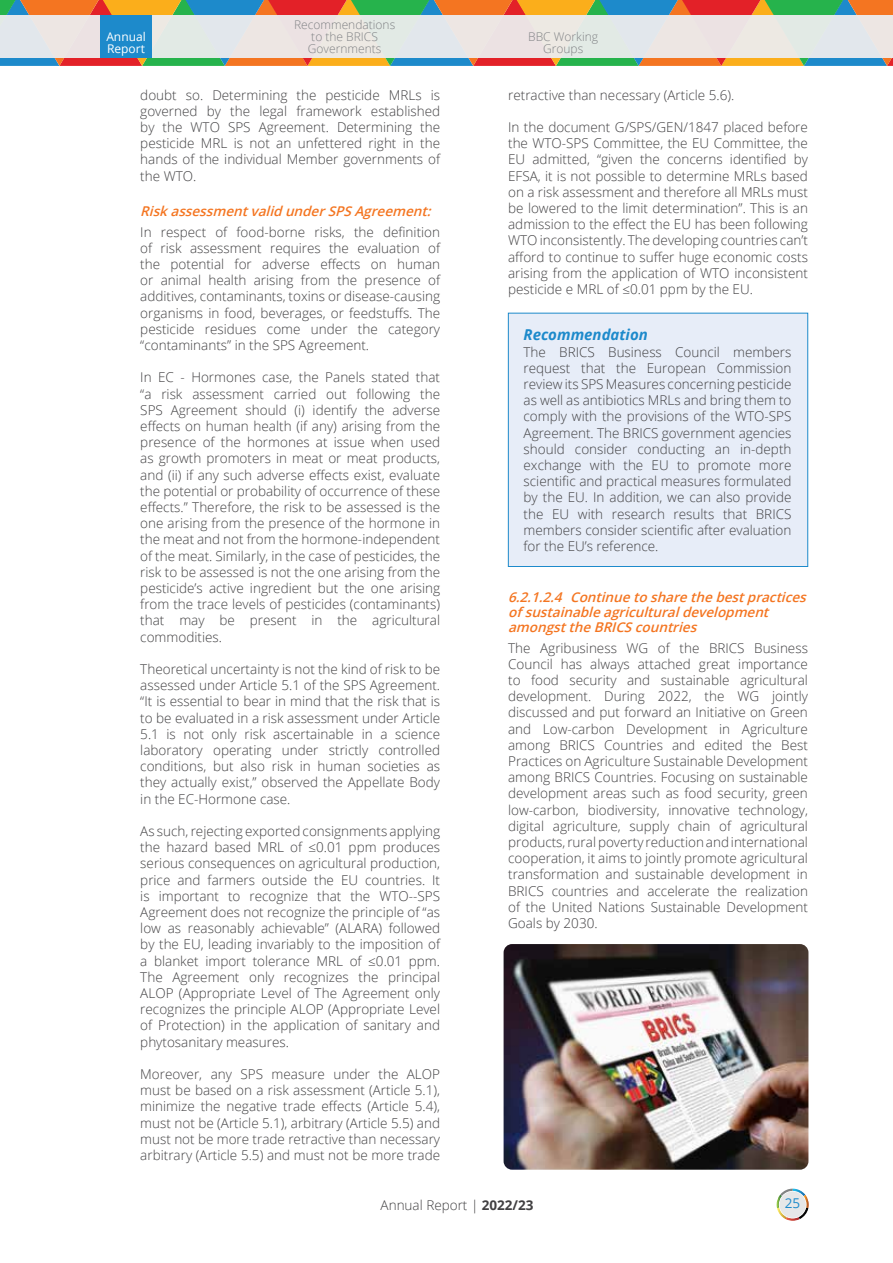
<style>
.page{position:relative;width:893px;height:1263px;background:#fff}
.page>*{position:absolute;margin:0;border:0;box-sizing:border-box;transform-origin:0 0}
.t1{font:italic 700 15px "Open Sans";color:#1d8acb}
.t2{font:300 13.5px/16.2px "Open Sans";color:#414042;text-align:justify}
.t3{font:italic 600 13.5px/15px "Open Sans";color:#f47521}
.t4{font:13.5px "Open Sans";color:#1d8acb}
.t5{font:300 12px/12px "Open Sans";color:#808285;text-align:center}
.t6{font:12px/12px "Open Sans";color:#fff}
.s1{font-weight:700}
</style>
<div class="page">
<svg style="left:777px;top:1188px;width:32px;height:33px"></svg>
<div style="left:508px;top:313px;width:300px;height:254px;background:#e7edf8;border:1px solid #1d8acb"></div>
<img style="left:504px;top:944px;width:304px;height:226px">
<svg style="left:0;top:0;width:893px;height:66px;background:#9e8555"></svg>
<div style="left:0;top:15px;width:893px;height:42px;background:#ece7e3"></div>
<div style="left:100px;top:15px;width:51px;height:42px;background:#1d8acb"></div>
<p class="t6" style="left:106px;top:30px;width:41px">Annual<br>Report</p>
<p class="t5" style="left:294px;top:18px;width:103px">Recommendations to the BRICS<br>Governments</p>
<p class="t2" style="left:140px;top:86px;width:301px">doubt so. Determining the pesticide MRLs is governed by the legal framework established by the WTO SPS Agreement. Determining the pesticide MRL is not an unfettered right in the hands of the individual Member governments of the WTO.</p>
<p class="t3" style="left:140px;top:203px;width:296px">RiskassessmentvalidunderSPSAgreement:</p>
<p class="t2" style="left:140px;top:223px;width:301px">In respect of food-borne risks, the definition of risk assessment requires the evaluation of the potential for adverse effects on human or animal health arising from the presence of additives, contaminants, toxins or disease-causing organisms in food, beverages, or feedstuffs. The pesticide residues come under the category “contaminants” in the SPS Agreement.</p>
<p class="t2" style="left:140px;top:369px;width:301px">In EC - Hormones case, the Panels stated that “a risk assessment carried out following the SPS Agreement should (i) identify the adverse effects on human health (if any) arising from the presence of the hormones at issue when used as growth promoters in meat or meat products, and (ii) if any such adverse effects exist, evaluate the potential or probability of occurrence of these effects.” Therefore, the risk to be assessed is the one arising from the presence of the hormone in the meat and not from the hormone-independent of the meat. Similarly, in the case of pesticides, the risk to be assessed is not the one arising from the pesticide’s active ingredient but the one arising from the trace levels of pesticides (contaminants) that may be present in the agricultural commodities.</p>
<p class="t2" style="left:140px;top:661px;width:301px">Theoretical uncertainty is not the kind of risk to be assessed under Article 5.1 of the SPS Agreement. “It is essential to bear in mind that the risk that is to be evaluated in a risk assessment under Article 5.1 is not only risk ascertainable in a science laboratory operating under strictly controlled conditions, but also risk in human societies as they actually exist,” observed the Appellate Body in the EC-Hormone case.</p>
<p class="t2" style="left:140px;top:823px;width:301px">As such, rejecting exported consignments applying the hazard based MRL of ≤0.01 ppm produces serious consequences on agricultural production, price and farmers outside the EU countries. It is important to recognize that the WTO--SPS Agreement does not recognize the principle of “as low as reasonably achievable” (ALARA) followed by the EU, leading invariably to the imposition of a blanket import tolerance MRL of ≤0.01 ppm.<br>The Agreement only recognizes the principal ALOP (Appropriate Level of The Agreement only recognizes the principle ALOP (Appropriate Level of Protection) in the application of sanitary and phytosanitary measures.</p>
<p class="t2" style="left:140px;top:1066px;width:301px">Moreover, any SPS measure under the ALOP must be based on a risk assessment (Article 5.1), minimize the negative trade effects (Article 5.4), must not be (Article 5.1), arbitrary (Article 5.5) and must not be more trade retractive than necessary arbitrary (Article 5.5) and must not be more trade</p>
<p class="t5" style="left:528px;top:30px;width:71px">BBC Working<br>Groups</p>
<p class="t2" style="left:508px;top:86px;width:228px">retractive than necessary (Article 5.6).</p>
<p class="t2" style="left:508px;top:119px;width:301px">In the document G/SPS/GEN/1847 placed before the WTO-SPS Committee, the EU Committee, the EU admitted, “given the concerns identified by EFSA, it is not possible to determine MRLs based on a risk assessment and therefore all MRLs must be lowered to the limit determination”. This is an admission to the effect the EU has been following WTO inconsistently. The developing countries can’t afford to continue to suffer huge economic costs arising from the application of WTO inconsistent pesticide e MRL of ≤0.01 ppm by the EU.</p>
<p class="t1" style="left:524px;top:324px;width:126px">Recommendation</p>
<p class="t2" style="left:524px;top:343px;width:269px">The BRICS Business Council members request that the European Commission review its SPS Measures concerning pesticide as well as antibiotics MRLs and bring them to comply with the provisions of the WTO-SPS Agreement. The BRICS government agencies should consider conducting an in-depth exchange with the EU to promote more scientific and practical measures formulated by the EU. In addition, we can also provide the EU with research results that BRICS members consider scientific after evaluation for the EU’s reference.</p>
<p class="t3" style="left:508px;top:589px;width:304px">6.2.1.2.4 Continuetosharethebestpractices ofsustainableagriculturaldevelopment amongsttheBRICScountries</p>
<p class="t2" style="left:508px;top:639px;width:301px">The Agribusiness WG of the BRICS Business Council has always attached great importance to food security and sustainable agricultural development. During 2022, the WG jointly discussed and put forward an Initiative on Green and Low-carbon Development in Agriculture among BRICS Countries and edited the Best Practices on Agriculture Sustainable Development among BRICS Countries. Focusing on sustainable development areas such as food security, green low-carbon, biodiversity, innovative technology, digital agriculture, supply chain of agricultural products, rural poverty reduction and international cooperation, it aims to jointly promote agricultural transformation and sustainable development in BRICS countries and accelerate the realization of the United Nations Sustainable Development Goals by 2030.</p>
<p class="t2" style="left:381px;top:1196px;width:154px">Annual Report | <span class="s1">2022/23</span></p>
<p class="t4" style="left:785px;top:1193px;width:17px">25</p>
</div>
